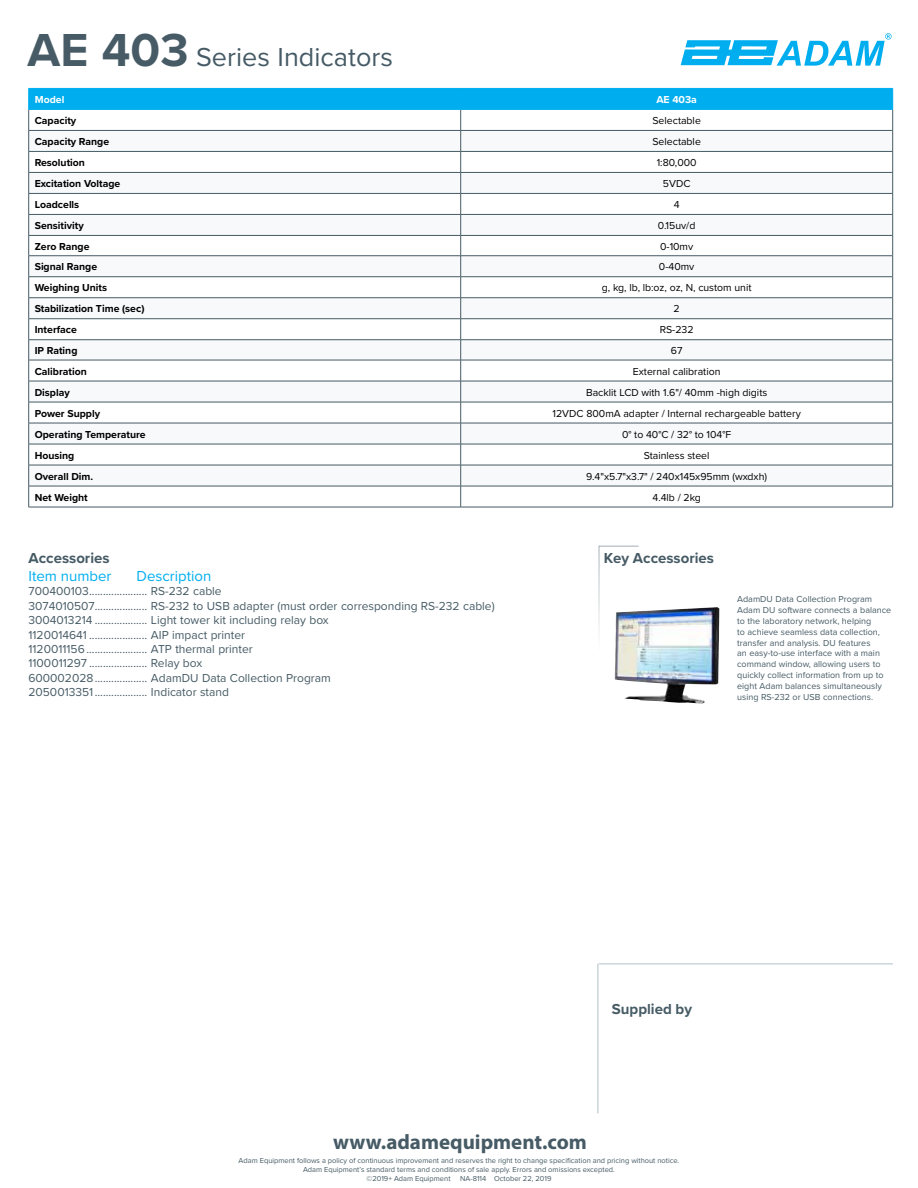
<style>
.page{position:relative;width:918px;height:1188px;background:#fff}
.page>*{position:absolute;margin:0;border:0;box-sizing:border-box;transform-origin:0 0}
.t1{font:27px "Proxima Nova";color:#465b65}
.t2{font:700 21px "Myriad Pro";color:#465b65}
.t3{font:700 15px "Proxima Nova";color:#465b65}
.t4{font:15px "Proxima Nova";color:#00aeef}
.t5{font:12px/14.4px "Proxima Nova";color:#465b65}
.t6{font:10.5px "Proxima Nova";color:#000}
.t7{font:700 10.5px "Proxima Nova";color:#000}
.t8{font:700 10.5px "Proxima Nova";color:#fff}
.t9{font:9px/10.8px "Proxima Nova";color:#465b65}
.t10{font:7.5px "Proxima Nova";color:#465b65}
.s1{font-weight:700;font-size:48px}
</style>
<div class="page">
<hr style="left:29px;top:507px;width:432px;height:1px;background:#465b65">
<hr style="left:461px;top:507px;width:432px;height:1px;background:#465b65">
<svg style="left:28px;top:88px;width:865px;height:419px"></svg>
<hr style="left:29px;top:109px;width:432px;height:1px;background:#00aeef">
<hr style="left:461px;top:109px;width:432px;height:1px;background:#00aeef">
<hr style="left:599px;top:964px;width:294px;height:1px;background:#b1bfc7">
<svg style="left:598px;top:545px;width:41px;height:86px"></svg>
<img style="left:615px;top:607px;width:104px;height:97px">
<svg style="left:681px;top:33px;width:211px;height:33px"></svg>
<hr style="left:598px;top:964px;width:1px;height:149px;background:#b1bfc7">
<h1 class="t1" style="left:28px;top:37px;width:367px"><span class="s1">AE 403</span> Series Indicators</h1>
<p class="t8" style="left:35px;top:92px;width:31px">Model</p>
<p class="t8" style="left:656px;top:92px;width:42px">AE 403a</p>
<p class="t7" style="left:35px;top:113px;width:43px">Capacity</p>
<p class="t6" style="left:652px;top:113px;width:50px">Selectable</p>
<p class="t7" style="left:35px;top:134px;width:76px">Capacity Range</p>
<p class="t6" style="left:652px;top:134px;width:50px">Selectable</p>
<p class="t7" style="left:35px;top:155px;width:52px">Resolution</p>
<p class="t6" style="left:657px;top:155px;width:41px">1:80,000</p>
<p class="t7" style="left:35px;top:176px;width:87px">Excitation Voltage</p>
<p class="t6" style="left:663px;top:176px;width:29px">5VDC</p>
<p class="t7" style="left:35px;top:197px;width:46px">Loadcells</p>
<p class="t6" style="left:674px;top:197px;width:7px">4</p>
<p class="t7" style="left:35px;top:218px;width:51px">Sensitivity</p>
<p class="t6" style="left:658px;top:218px;width:39px">0.15uv/d</p>
<p class="t7" style="left:35px;top:238px;width:56px">Zero Range</p>
<p class="t6" style="left:660px;top:238px;width:35px">0-10mv</p>
<p class="t7" style="left:35px;top:259px;width:64px">Signal Range</p>
<p class="t6" style="left:659px;top:259px;width:37px">0-40mv</p>
<p class="t7" style="left:35px;top:280px;width:74px">Weighing Units</p>
<p class="t6" style="left:602px;top:280px;width:151px">g, kg, lb, lb:oz, oz, N, custom unit</p>
<p class="t7" style="left:35px;top:301px;width:111px">Stabilization Time (sec)</p>
<p class="t6" style="left:674px;top:301px;width:8px">2</p>
<p class="t7" style="left:35px;top:322px;width:44px">Interface</p>
<p class="t6" style="left:660px;top:322px;width:35px">RS-232</p>
<p class="t7" style="left:35px;top:343px;width:44px">IP Rating</p>
<p class="t6" style="left:671px;top:343px;width:13px">67</p>
<p class="t7" style="left:35px;top:363px;width:54px">Calibration</p>
<p class="t6" style="left:633px;top:363px;width:89px">External calibration</p>
<p class="t7" style="left:35px;top:384px;width:37px">Display</p>
<p class="t6" style="left:586px;top:384px;width:183px">Backlit LCD with 1.6"/ 40mm -high digits</p>
<p class="t7" style="left:35px;top:405px;width:67px">Power Supply</p>
<p class="t6" style="left:553px;top:405px;width:250px">12VDC 800mA adapter / Internal rechargeable battery</p>
<p class="t7" style="left:35px;top:426px;width:113px">Operating Temperature</p>
<p class="t6" style="left:622px;top:426px;width:111px">0° to 40°C / 32° to 104°F</p>
<p class="t7" style="left:35px;top:447px;width:41px">Housing</p>
<p class="t6" style="left:644px;top:447px;width:67px">Stainless steel</p>
<p class="t7" style="left:35px;top:468px;width:60px">Overall Dim.</p>
<p class="t6" style="left:586px;top:468px;width:182px">9.4"x5.7"x3.7" / 240x145x95mm (wxdxh)</p>
<p class="t7" style="left:35px;top:489px;width:55px">Net Weight</p>
<p class="t6" style="left:652px;top:489px;width:50px">4.4lb / 2kg</p>
<p class="t3" style="left:29px;top:547px;width:83px">Accessories</p>
<p class="t4" style="left:29px;top:565px;width:85px">Item number</p>
<p class="t4" style="left:137px;top:565px;width:76px">Description</p>
<p class="t5" style="left:29px;top:584px;width:468px">700400103..................... RS-232 cable<br>3074010507................... RS-232 to USB adapter (must order corresponding RS-232 cable)<br>3004013214 ................... Light tower kit including relay box<br>1120014641 ..................... AIP impact printer<br>1120011156...................... ATP thermal printer<br>1100011297 ..................... Relay box<br>600002028................... AdamDU Data Collection Program<br>2050013351................... Indicator stand</p>
<p class="t9" style="left:737px;top:594px;width:156px">AdamDU Data Collection Program Adam DU software connects a balance to the laboratory network, helping<br>to achieve seamless data collection, transfer and analysis. DU features<br>an easy-to-use interface with a main command window, allowing users to quickly collect information from up to eight Adam balances simultaneously using RS-232 or USB connections.</p>
<p class="t3" style="left:604px;top:547px;width:112px">Key Accessories</p>
<p class="t3" style="left:612px;top:998px;width:82px">Supplied by</p>
<h2 class="t2" style="left:333px;top:1128px;width:255px">www.adamequipment.com</h2>
<p class="t10" style="left:239px;top:1155px;width:442px">Adam Equipment follows a policy of continuous improvement and reserves the right to change specification and pricing without notice.</p>
<p class="t10" style="left:303px;top:1164px;width:313px">Adam Equipment’s standard terms and conditions of sale apply. Errors and omissions excepted.</p>
<p class="t10" style="left:367px;top:1173px;width:85px">©2019+ Adam Equipment</p>
<p class="t10" style="left:460px;top:1173px;width:93px">NA-8114 October 22, 2019</p>
</div>
